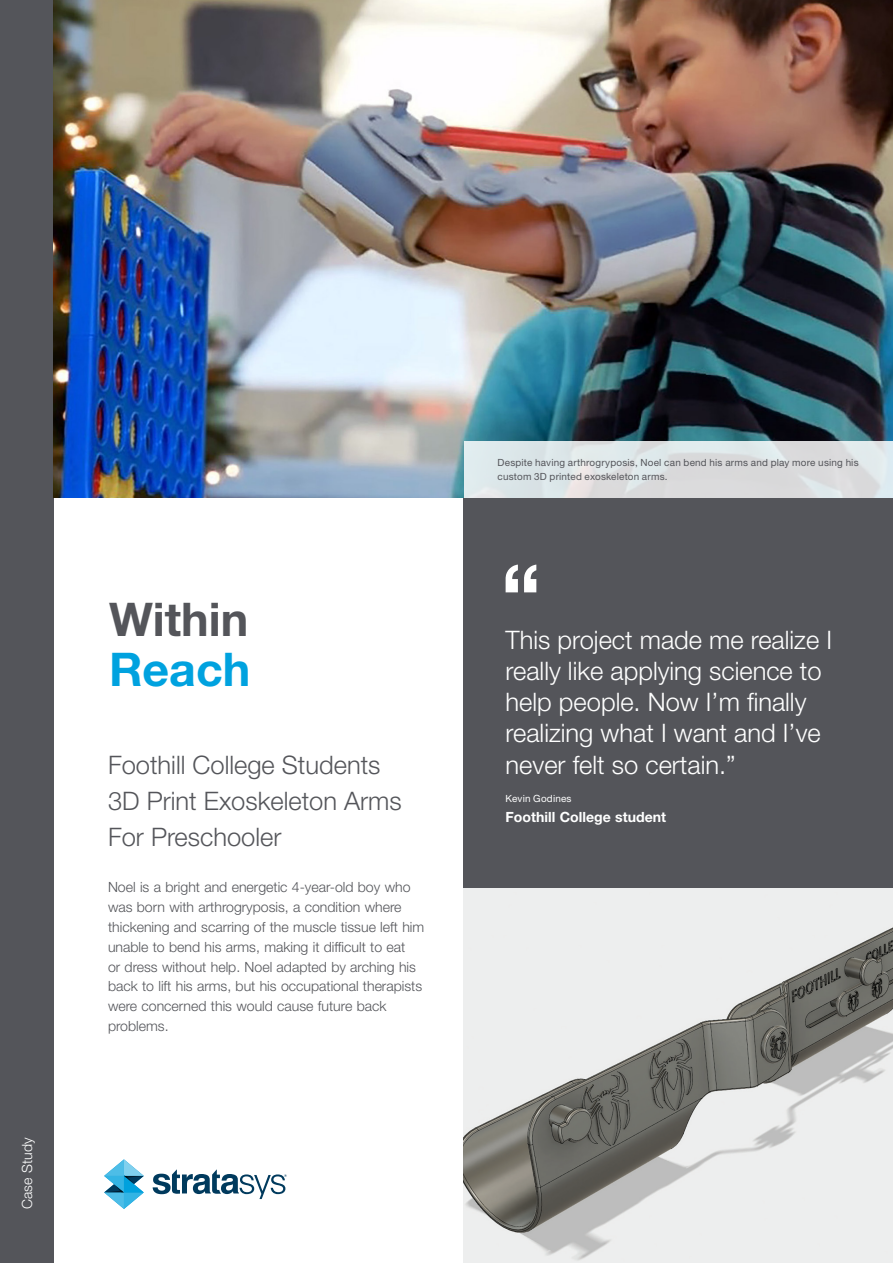
<style>
.page{position:relative;width:893px;height:1263px;background:#fff}
.page>*{position:absolute;margin:0;border:0;box-sizing:border-box;transform-origin:0 0}
.Page_Title{font:700 46.5px/49.5px "Helvetica Neue LT Std";color:#54555a}
.Pull_out_Quote{font:300 25.5px/31.2px "Helvetica Neue LT Std";color:#fff}
.Intro_copy{font:300 25.5px/36px "Helvetica Neue LT Std";color:#54555a}
.Para{font:300 14.1px/19.8px "Helvetica Neue LT Std";color:#54555a}
.Attribution_-_Compan{font:700 14.1px "Helvetica Neue LT Std";color:#fff}
.t1{font:300 14.1px "Helvetica Neue LT Std";letter-spacing:.01em;color:#fff}
.Caption{font:9.9px/14.1px "Helvetica Neue LT Std";letter-spacing:.02em;color:#54555a}
.Attribution_-_Name{font:9.9px "Helvetica Neue LT Std";letter-spacing:.015em;color:#fff}
.s1{color:#00a2df}
</style>
<div class="page">
<div style="left:0;top:0;width:54px;height:1263px;background:#54555a"></div>
<svg style="left:104px;top:1159px;width:40px;height:50px"></svg>
<svg style="left:153px;top:1169px;width:134px;height:30px"></svg>
<div style="left:463px;top:497px;width:430px;height:391px;background:#54555a"></div>
<svg style="left:506px;top:565px;width:30px;height:27px"></svg>
<img style="left:463px;top:888px;width:430px;height:375px">
<img style="left:54px;top:0;width:839px;height:497px">
<div style="left:464px;top:441px;width:429px;height:56px;background:#dbe3e5"></div>
<p class="t1" style="left:18px;top:1209px;width:73px;rotate:-90deg">Case Study</p>
<p class="Page_Title" style="left:109px;top:594px;width:143px">Within<br><span class="s1">Reach</span></p>
<p class="Intro_copy" style="left:108px;top:746px;width:295px">Foothill College Students<br>3D Print Exoskeleton Arms<br>For Preschooler</p>
<p class="Para" style="left:108px;top:877px;width:318px">Noel is a bright and energetic 4-year-old boy who was born with arthrogryposis, a condition where thickening and scarring of the muscle tissue left him unable to bend his arms, making it difficult to eat<br>or dress without help. Noel adapted by arching his back to lift his arms, but his occupational therapists were concerned this would cause future back problems.</p>
<p class="Caption" style="left:498px;top:455px;width:363px">Despite having arthrogryposis, Noel can bend his arms and play more using his custom 3D printed exoskeleton arms.</p>
<p class="Pull_out_Quote" style="left:506px;top:623px;width:328px">This project made me realize I really like applying science to help people. Now I’m finally realizing what I want and I’ve never felt so certain.”</p>
<p class="Attribution_-_Name" style="left:506px;top:792px;width:67px">Kevin Godines</p>
<p class="Attribution_-_Compan" style="left:506px;top:808px;width:162px">Foothill College student</p>
</div>
